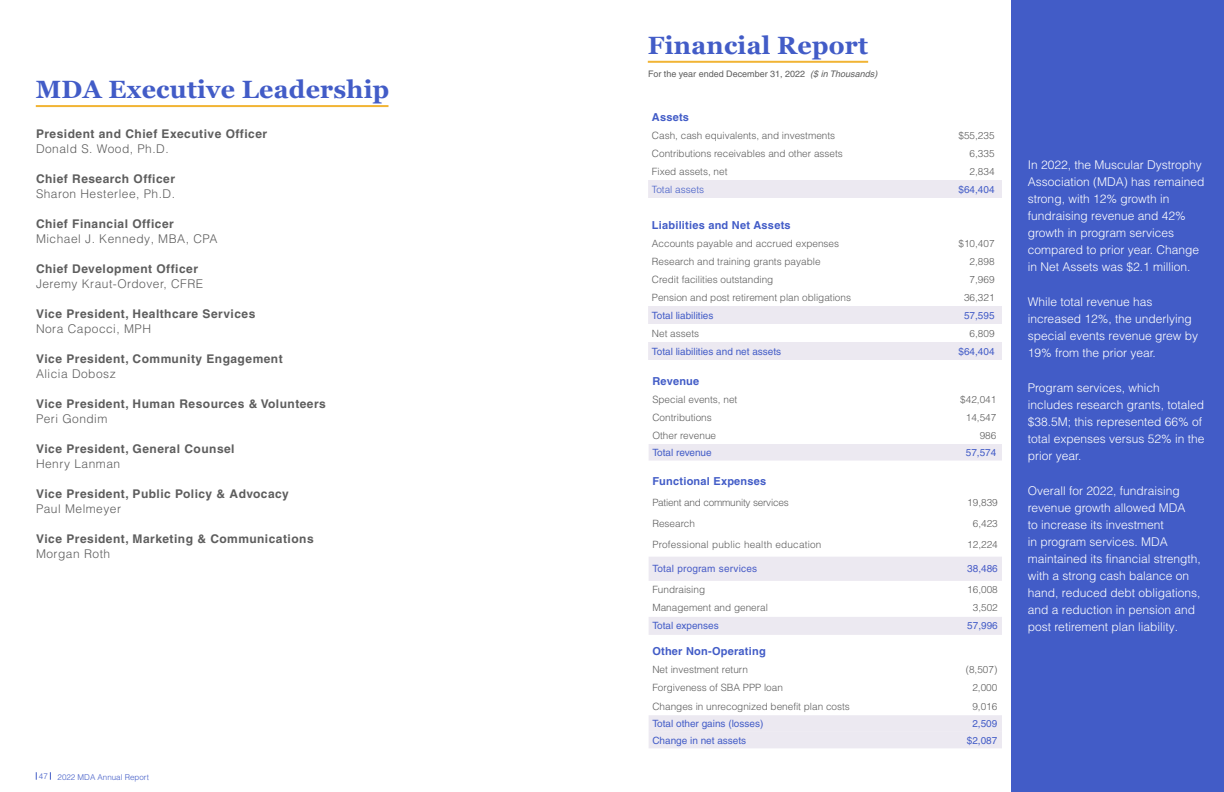
<style>
.page{position:relative;width:1224px;height:792px;background:#fff}
.page>*{position:absolute;margin:0;border:0;box-sizing:border-box;transform-origin:0 0}
.t1{font:700 25px "Georgia";letter-spacing:.01em;color:#425cc7}
.t2{font:300 12px/17px "Helvetica LT Pro";color:#fff}
.t3{font:700 12px "Helvetica LT Pro";letter-spacing:.04em;color:#5d5d5d}
.t4{font:300 12px "Helvetica LT Pro";letter-spacing:.04em;color:#5d5d5d}
.t5{font:700 11px "Helvetica LT Pro";letter-spacing:.02em;color:#425cc7}
.t6{font:300 10px "Helvetica LT Pro";color:#5d5d5d}
.t7{font:10px "Helvetica LT Pro";color:#425cc7}
.t8{font:300 10px "Helvetica LT Pro";letter-spacing:.02em;color:#5d5d5d}
.t9{font:300 10px "Helvetica LT Pro";letter-spacing:-.02em;color:#5d5d5d}
.t10{font:10px "Helvetica LT Pro";letter-spacing:.02em;color:#485cc7}
.t11{font:300 10px "Helvetica LT Pro";color:#425cc7}
.t12{font:300 10px "Helvetica LT Pro";color:#5c5c5c}
.t13{font:9px "Helvetica LT Pro";color:#5d5d5d}
.t14{font:300 8px "Helvetica LT Pro";color:#425cc7}
.s1{font-style:italic}
</style>
<div class="page">
<hr style="left:648px;top:61px;width:220px;height:2px;background:#f1b434">
<div style="left:648px;top:180px;width:354px;height:18px;background:#ece9f1"></div>
<svg style="left:648px;top:306px;width:354px;height:54px"></svg>
<div style="left:649px;top:444px;width:353px;height:17px;background:#ece9f1"></div>
<div style="left:649px;top:715px;width:353px;height:33px;background:#ece9f1"></div>
<div style="left:649px;top:557px;width:353px;height:24px;background:#ece9f1"></div>
<div style="left:649px;top:617px;width:353px;height:18px;background:#ece9f1"></div>
<div style="left:1012px;top:0;width:212px;height:792px;background:#425cc7"></div>
<hr style="left:36px;top:105px;width:353px;height:2px;background:#f1b434">
<h1 class="t1" style="left:36px;top:73px;width:355px">MDA Executive Leadership</h1>
<p class="t3" style="left:36px;top:126px;width:233px">President and Chief Executive Officer</p>
<p class="t4" style="left:36px;top:141px;width:134px">Donald S. Wood, Ph.D.</p>
<p class="t3" style="left:36px;top:171px;width:141px">Chief Research Officer</p>
<p class="t4" style="left:36px;top:186px;width:141px">Sharon Hesterlee, Ph.D.</p>
<p class="t3" style="left:36px;top:216px;width:139px">Chief Financial Officer</p>
<p class="t4" style="left:36px;top:231px;width:183px">Michael J. Kennedy, MBA, CPA</p>
<p class="t3" style="left:36px;top:261px;width:164px">Chief Development Officer</p>
<p class="t4" style="left:36px;top:276px;width:169px">Jeremy Kraut-Ordover, CFRE</p>
<p class="t3" style="left:36px;top:306px;width:221px">Vice President, Healthcare Services</p>
<p class="t4" style="left:36px;top:321px;width:117px">Nora Capocci, MPH</p>
<p class="t3" style="left:36px;top:351px;width:248px">Vice President, Community Engagement</p>
<p class="t4" style="left:36px;top:366px;width:81px">Alicia Dobosz</p>
<p class="t3" style="left:36px;top:396px;width:291px">Vice President, Human Resources &amp; Volunteers</p>
<p class="t4" style="left:36px;top:411px;width:73px">Peri Gondim</p>
<p class="t3" style="left:36px;top:441px;width:200px">Vice President, General Counsel</p>
<p class="t4" style="left:36px;top:456px;width:86px">Henry Lanman</p>
<p class="t3" style="left:36px;top:486px;width:254px">Vice President, Public Policy &amp; Advocacy</p>
<p class="t4" style="left:36px;top:501px;width:87px">Paul Melmeyer</p>
<p class="t3" style="left:36px;top:531px;width:279px">Vice President, Marketing &amp; Communications</p>
<p class="t4" style="left:36px;top:546px;width:76px">Morgan Roth</p>
<p class="t14" style="left:39px;top:772px;width:112px">47 2022 MDA Annual Report</p>
<h1 class="t1" style="left:648px;top:29px;width:222px">Financial Report</h1>
<p class="t13" style="left:648px;top:68px;width:231px">For the year ended December 31, 2022 <span class="s1">($ in Thousands)</span></p>
<p class="t5" style="left:652px;top:110px;width:39px">Assets</p>
<p class="t6" style="left:652px;top:129px;width:185px">Cash, cash equivalents, and investments</p>
<p class="t6" style="left:958px;top:129px;width:38px">$55,235</p>
<p class="t6" style="left:652px;top:147px;width:192px">Contributions receivables and other assets</p>
<p class="t6" style="left:970px;top:147px;width:27px">6,335</p>
<p class="t6" style="left:652px;top:165px;width:77px">Fixed assets, net</p>
<p class="t6" style="left:970px;top:165px;width:27px">2,834</p>
<p class="t11" style="left:652px;top:183px;width:54px">Total assets</p>
<p class="t7" style="left:958px;top:183px;width:38px">$64,404</p>
<p class="t5" style="left:652px;top:218px;width:140px">Liabilities and Net Assets</p>
<p class="t6" style="left:652px;top:237px;width:189px">Accounts payable and accrued expenses</p>
<p class="t6" style="left:958px;top:237px;width:38px">$10,407</p>
<p class="t6" style="left:652px;top:255px;width:170px">Research and training grants payable</p>
<p class="t6" style="left:970px;top:255px;width:27px">2,898</p>
<p class="t6" style="left:652px;top:273px;width:123px">Credit facilities outstanding</p>
<p class="t6" style="left:970px;top:273px;width:27px">7,969</p>
<p class="t6" style="left:652px;top:291px;width:201px">Pension and post retirement plan obligations</p>
<p class="t6" style="left:964px;top:291px;width:32px">36,321</p>
<p class="t7" style="left:652px;top:309px;width:63px">Total liabilities</p>
<p class="t7" style="left:964px;top:309px;width:32px">57,595</p>
<p class="t6" style="left:652px;top:327px;width:49px">Net assets</p>
<p class="t12" style="left:970px;top:327px;width:27px">6,809</p>
<p class="t7" style="left:652px;top:345px;width:131px">Total liabilities and net assets</p>
<p class="t7" style="left:958px;top:345px;width:38px">$64,404</p>
<p class="t5" style="left:652px;top:374px;width:48px">Revenue</p>
<p class="t6" style="left:652px;top:393px;width:87px">Special events, net</p>
<p class="t6" style="left:960px;top:393px;width:38px">$42,041</p>
<p class="t6" style="left:652px;top:411px;width:61px">Contributions</p>
<p class="t6" style="left:966px;top:411px;width:32px">14,547</p>
<p class="t6" style="left:652px;top:429px;width:65px">Other revenue</p>
<p class="t6" style="left:980px;top:429px;width:18px">986</p>
<p class="t7" style="left:652px;top:447px;width:61px">Total revenue</p>
<p class="t7" style="left:966px;top:447px;width:32px">57,574</p>
<p class="t5" style="left:652px;top:474px;width:115px">Functional Expenses</p>
<p class="t9" style="left:652px;top:496px;width:138px">Patient and community services</p>
<p class="t6" style="left:967px;top:496px;width:32px">19,839</p>
<p class="t6" style="left:652px;top:517px;width:44px">Research</p>
<p class="t6" style="left:973px;top:517px;width:27px">6,423</p>
<p class="t8" style="left:652px;top:538px;width:171px">Professional public health education</p>
<p class="t6" style="left:967px;top:538px;width:32px">12,224</p>
<p class="t10" style="left:652px;top:563px;width:106px">Total program services</p>
<p class="t10" style="left:967px;top:563px;width:32px">38,486</p>
<p class="t6" style="left:652px;top:584px;width:54px">Fundraising</p>
<p class="t6" style="left:967px;top:584px;width:32px">16,008</p>
<p class="t6" style="left:652px;top:602px;width:117px">Management and general</p>
<p class="t6" style="left:973px;top:602px;width:27px">3,502</p>
<p class="t7" style="left:652px;top:620px;width:68px">Total expenses</p>
<p class="t7" style="left:967px;top:620px;width:32px">57,996</p>
<p class="t5" style="left:652px;top:644px;width:115px">Other Non-Operating</p>
<p class="t6" style="left:652px;top:663px;width:97px">Net investment return</p>
<p class="t6" style="left:966px;top:663px;width:33px">(8,507)</p>
<p class="t6" style="left:652px;top:681px;width:132px">Forgiveness of SBA PPP loan</p>
<p class="t6" style="left:972px;top:681px;width:27px">2,000</p>
<p class="t6" style="left:652px;top:700px;width:199px">Changes in unrecognized benefit plan costs</p>
<p class="t6" style="left:972px;top:700px;width:27px">9,016</p>
<p class="t7" style="left:652px;top:718px;width:113px">Total other gains (losses)</p>
<p class="t7" style="left:972px;top:718px;width:27px">2,509</p>
<p class="t7" style="left:652px;top:734px;width:95px">Change in net assets</p>
<p class="t7" style="left:967px;top:734px;width:32px">$2,087</p>
<p class="t2" style="left:1028px;top:156px;width:178px">In 2022, the Muscular Dystrophy<br>Association (MDA) has remained strong, with 12% growth in fundraising revenue and 42% growth in program services compared to prior year. Change in Net Assets was $2.1 million.</p>
<p class="t2" style="left:1028px;top:293px;width:172px">While total revenue has increased 12%, the underlying special events revenue grew by<br>19% from the prior year.</p>
<p class="t2" style="left:1028px;top:379px;width:178px">Program services, which includes research grants, totaled $38.5M; this represented 66% of total expenses versus 52% in the prior year.</p>
<p class="t2" style="left:1028px;top:482px;width:175px">Overall for 2022, fundraising revenue growth allowed MDA<br>to increase its investment<br>in program services. MDA maintained its financial strength, with a strong cash balance on hand, reduced debt obligations, and a reduction in pension and post retirement plan liability.</p>
</div>
